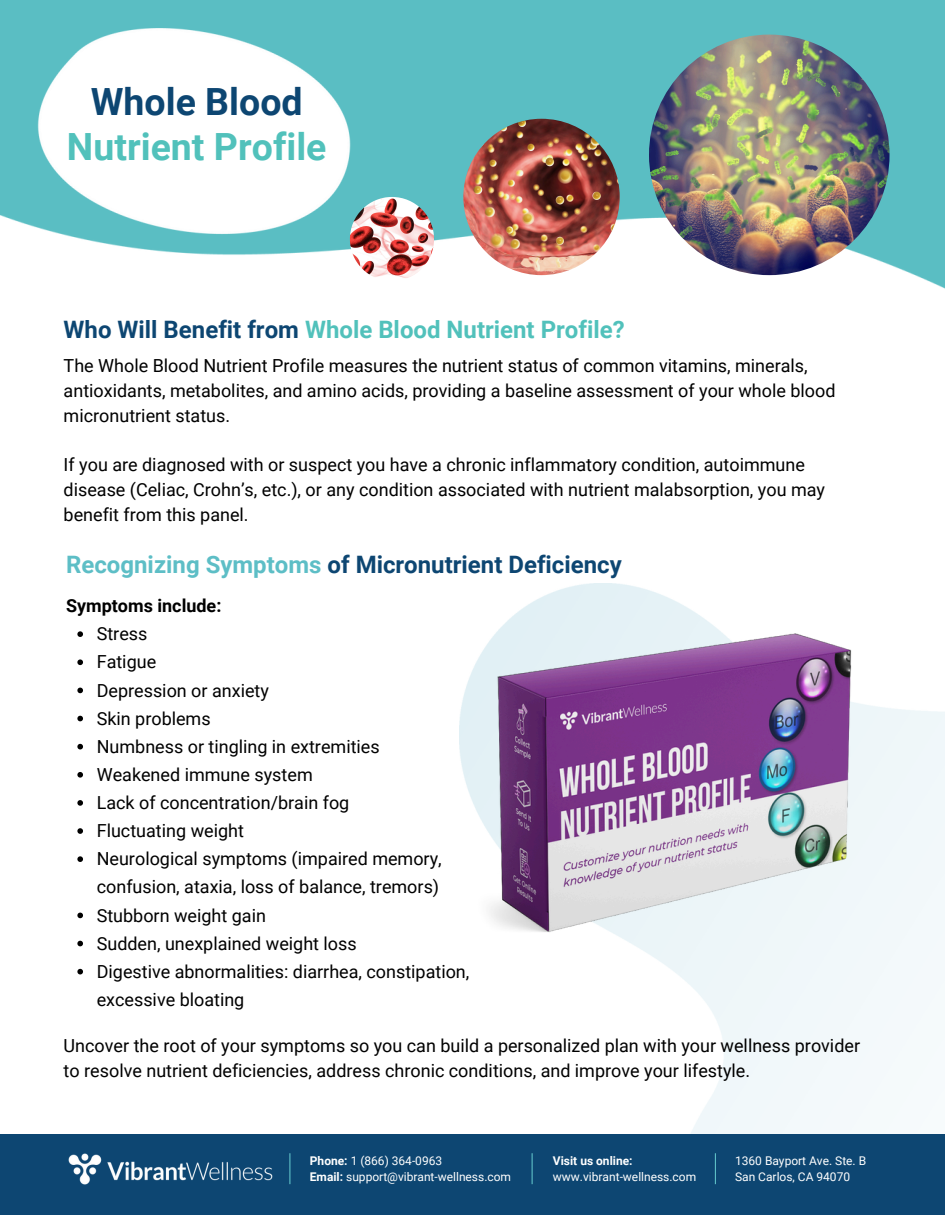
<style>
.page{position:relative;width:945px;height:1215px;background:#fff}
.page>*{position:absolute;margin:0;border:0;box-sizing:border-box;transform-origin:0 0}
.t1{font:700 37.5px/45px "Roboto";color:#51c1bb;text-align:center}
.t2{font:700 24px "Roboto";color:#51c1bb}
.t3{font:700 24px "Roboto";color:#0d4672}
.t4{font:18px/24.8px "Roboto";color:#000}
.t5{font:700 18px "Roboto";color:#000}
.t6{font:12px "Roboto";color:#fff}
.t7{font:700 12px "Roboto";color:#fff}
.s1{color:#0d4672}
.s2{color:#5dbec6}
.s3{font-weight:700}
</style>
<div class="page">
<img style="left:0;top:0;width:945px;height:289px">
<img style="left:35px;top:28px;width:318px;height:210px">
<img style="left:649px;top:35px;width:241px;height:240px;border-radius:50%">
<img style="left:463px;top:119px;width:157px;height:156px;border-radius:50%">
<img style="left:350px;top:197px;width:84px;height:84px;border-radius:50%">
<div style="left:0;top:1134px;width:945px;height:81px;background:#0d4672"></div>
<img style="left:69px;top:1153px;width:203px;height:32px">
<hr style="left:289px;top:1153px;width:1px;height:31px;background:#5dbec6">
<hr style="left:532px;top:1153px;width:1px;height:31px;background:#5dbec6">
<hr style="left:715px;top:1153px;width:1px;height:31px;background:#5dbec6">
<img style="left:470px;top:583px;width:392px;height:392px">
<svg style="left:77px;top:631px;width:6px;height:6px"></svg>
<svg style="left:77px;top:659px;width:6px;height:6px"></svg>
<svg style="left:77px;top:688px;width:6px;height:5px"></svg>
<svg style="left:77px;top:716px;width:6px;height:5px"></svg>
<svg style="left:77px;top:744px;width:6px;height:5px"></svg>
<svg style="left:77px;top:772px;width:6px;height:6px"></svg>
<svg style="left:77px;top:800px;width:6px;height:6px"></svg>
<svg style="left:77px;top:828px;width:6px;height:6px"></svg>
<svg style="left:77px;top:856px;width:6px;height:6px"></svg>
<svg style="left:77px;top:913px;width:6px;height:5px"></svg>
<svg style="left:77px;top:941px;width:6px;height:5px"></svg>
<svg style="left:77px;top:969px;width:6px;height:5px"></svg>
<h4 class="t1" style="left:67px;top:80px;width:261px"><span class="s1">Whole Blood<br></span>Nutrient Profile</h4>
<p class="t2" style="left:64px;top:315px;width:563px"><span class="s1">Who Will Benefit from</span> Whole Blood Nutrient Profile?</p>
<p class="t4" style="left:64px;top:354px;width:773px">The Whole Blood Nutrient Profile measures the nutrient status of common vitamins, minerals, antioxidants, metabolites, and amino acids, providing a baseline assessment of your whole blood micronutrient status.</p>
<p class="t4" style="left:64px;top:453px;width:763px">If you are diagnosed with or suspect you have a chronic inflammatory condition, autoimmune disease (Celiac, Crohn’s, etc.), or any condition associated with nutrient malabsorption, you may benefit from this panel.</p>
<p class="t3" style="left:66px;top:550px;width:557px"><span class="s2">Recognizing Symptoms</span> of Micronutrient Deficiency</p>
<p class="t5" style="left:66px;top:596px;width:157px">Symptoms include:</p>
<p class="t4" style="left:97px;top:622px;width:52px">Stress</p>
<p class="t4" style="left:97px;top:650px;width:61px">Fatigue</p>
<p class="t4" style="left:97px;top:678px;width:174px">Depression or anxiety</p>
<p class="t4" style="left:97px;top:706px;width:115px">Skin problems</p>
<p class="t4" style="left:97px;top:734px;width:284px">Numbness or tingling in extremities</p>
<h4 class="t4" style="left:97px;top:762px;width:218px">Weakened immune system</h4>
<p class="t4" style="left:97px;top:791px;width:254px">Lack of concentration/brain fog</p>
<p class="t4" style="left:97px;top:819px;width:149px">Fluctuating weight</p>
<p class="t4" style="left:97px;top:845px;width:347px;line-height:28.2px">Neurological symptoms (impaired memory, confusion, ataxia, loss of balance, tremors)</p>
<p class="t4" style="left:97px;top:903px;width:171px">Stubborn weight gain</p>
<p class="t4" style="left:97px;top:931px;width:262px">Sudden, unexplained weight loss</p>
<p class="t4" style="left:97px;top:958px;width:374px;line-height:28.2px">Digestive abnormalities: diarrhea, constipation, excessive bloating</p>
<p class="t4" style="left:64px;top:1034px;width:798px">Uncover the root of your symptoms so you can build a personalized plan with your wellness provider to resolve nutrient deficiencies, address chronic conditions, and improve your lifestyle.</p>
<h2 class="t6" style="left:310px;top:1154px;width:134px"><span class="s3">Phone:</span> 1 (866) 364-0963</h2>
<p class="t6" style="left:310px;top:1170px;width:203px"><span class="s3">Email:</span> support@vibrant-wellness.com</p>
<p class="t7" style="left:553px;top:1154px;width:81px">Visit us online:</p>
<h3 class="t6" style="left:553px;top:1170px;width:145px">www.vibrant-wellness.com</h3>
<p class="t6" style="left:735px;top:1154px;width:133px">1360 Bayport Ave. Ste. B</p>
<p class="t6" style="left:735px;top:1170px;width:117px">San Carlos, CA 94070</p>
</div>
